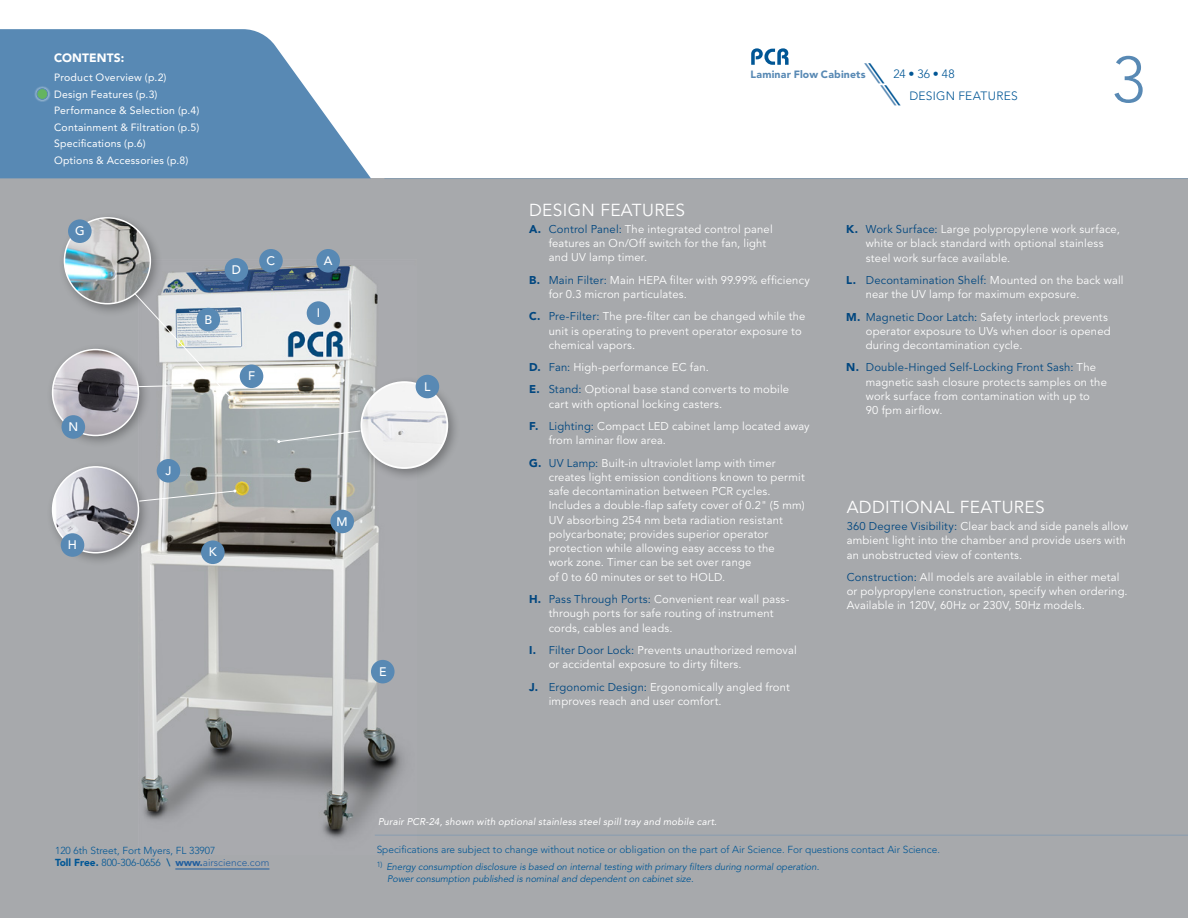
<style>
.page{position:relative;width:1188px;height:918px;background:#fff}
.page>*{position:absolute;margin:0;border:0;box-sizing:border-box;transform-origin:0 0}
.t1{font:300 64.5px "Avenir LT Std";color:#5889b4}
.t2{font:17.25px "Avenir LT Std";letter-spacing:.02em;color:#fff}
.t3{font:500 12.3px "Avenir LT Std";color:#fff}
.t4{font:300 12px "Avenir LT Std";letter-spacing:.02em;color:#005695}
.t5{font:900 12px "Avenir LT Std";letter-spacing:.01em;color:#fff}
.t6{font:11.25px/14.2px "Avenir LT Std";letter-spacing:.015em;color:#fff}
.t7{font:10.5px/16.5px "Avenir LT Std";letter-spacing:.02em;color:#fff}
.t8{font:900 10.5px "Avenir LT Std";letter-spacing:.02em;color:#5889b4}
.t9{font:300 10.2px/12px "Avenir LT Std";color:#005695}
.t10{font:italic 9.75px "Avenir LT Std";letter-spacing:.02em;color:#fff}
.t11{font:italic 9.3px/12px "Avenir LT Std";color:#005695}
.s1{font-family:"ITC Avant Garde Std";font-weight:400;font-style:italic;font-size:24px;color:#5889b4}
.s2{font-family:"ITC Avant Garde Std";font-weight:400;font-style:italic;font-size:24px}
.s3{font-weight:900;color:#00467f}
.s4{color:#00467f}
.s5{font-weight:900}
.s6{font-weight:800}
.s7{font-weight:900;color:#215e9e}
.s8{color:#215e9e}
</style>
<div class="page">
<div style="left:0;top:179px;width:1188px;height:739px;background:#a7a9ac"></div>
<img style="left:141px;top:262px;width:262px;height:577px">
<hr style="left:384px;top:178px;width:804px;height:1px;background:#5889b4">
<svg style="left:0;top:29px;width:371px;height:149px;background:#709abf"></svg>
<hr style="left:175px;top:869px;width:94px;height:1px;background:#215e9e">
<hr style="left:375px;top:835px;width:813px;height:1px;background:#5889b4">
<svg style="left:34px;top:86px;width:16px;height:16px"></svg>
<div style="left:37px;top:89px;width:11px;height:10px;background:#65b460;border-radius:50%"></div>
<div style="left:37px;top:88px;width:11px;height:12px;border:1px solid #5889b4;border-radius:50%"></div>
<svg style="left:751px;top:48px;width:38px;height:17px"></svg>
<div style="left:58px;top:212px;width:105px;height:105px;background:#000;opacity:.3"></div>
<img style="left:64px;top:218px;width:86px;height:86px;border-radius:43px">
<div style="left:64px;top:217px;width:87px;height:87px;border:2px solid #fff;border-radius:50%"></div>
<div style="left:225px;top:258px;width:23px;height:24px;background:#5889b4;border-radius:50%"></div>
<div style="left:68px;top:219px;width:24px;height:24px;background:#5889b4;border-radius:50%"></div>
<div style="left:316px;top:249px;width:24px;height:24px;background:#5889b4;border-radius:50%"></div>
<div style="left:330px;top:510px;width:24px;height:23px;background:#5889b4;border-radius:50%"></div>
<div style="left:307px;top:301px;width:23px;height:24px;background:#5889b4;border-radius:50%"></div>
<div style="left:259px;top:249px;width:24px;height:24px;background:#5889b4;border-radius:50%"></div>
<div style="left:240px;top:364px;width:23px;height:24px;background:#5889b4;border-radius:50%"></div>
<div style="left:47px;top:461px;width:105px;height:105px;background:#000;opacity:.3"></div>
<img style="left:53px;top:467px;width:85px;height:86px;border-radius:43px">
<div style="left:52px;top:466px;width:87px;height:88px;border:2px solid #fff;border-radius:50%"></div>
<svg style="left:138px;top:490px;width:98px;height:12px"></svg>
<div style="left:47px;top:344px;width:105px;height:105px;background:#000;opacity:.3"></div>
<img style="left:53px;top:350px;width:85px;height:85px;border-radius:43px">
<div style="left:52px;top:349px;width:87px;height:87px;border:2px solid #fff;border-radius:50%"></div>
<svg style="left:134px;top:293px;width:98px;height:106px"></svg>
<div style="left:355px;top:376px;width:106px;height:106px;background:#000;opacity:.3"></div>
<img style="left:361px;top:382px;width:86px;height:86px;border-radius:43px">
<div style="left:361px;top:381px;width:87px;height:88px;border:2px solid #fff;border-radius:50%"></div>
<svg style="left:277px;top:430px;width:84px;height:13px"></svg>
<div style="left:157px;top:459px;width:23px;height:24px;background:#5889b4;border-radius:50%"></div>
<div style="left:371px;top:660px;width:24px;height:23px;background:#5889b4;border-radius:50%"></div>
<div style="left:416px;top:375px;width:23px;height:23px;background:#5889b4;border-radius:50%"></div>
<div style="left:201px;top:540px;width:24px;height:24px;background:#5889b4;border-radius:50%"></div>
<div style="left:61px;top:533px;width:23px;height:24px;background:#5889b4;border-radius:50%"></div>
<div style="left:62px;top:415px;width:23px;height:24px;background:#5889b4;border-radius:50%"></div>
<p class="t5" style="left:54px;top:51px;width:72px">CONTENTS:</p>
<p class="t7" style="left:54px;top:69px;width:147px">Product Overview (p.2)<br>Design Features (p.3)<br>Performance &amp; Selection (p.4)<br>Containment &amp; Filtration (p.5)<br>Specifications (p.6)<br>Options &amp; Accessories (p.8)</p>
<p class="t3" style="left:75px;top:224px;width:11px">G</p>
<p class="t3" style="left:68px;top:420px;width:11px">N</p>
<p class="t3" style="left:166px;top:464px;width:7px">J</p>
<p class="t3" style="left:204px;top:312px;width:9px">B</p>
<p class="t3" style="left:232px;top:263px;width:11px">D</p>
<p class="t3" style="left:267px;top:254px;width:10px">C</p>
<p class="t3" style="left:248px;top:369px;width:9px">F</p>
<p class="t3" style="left:68px;top:538px;width:11px">H</p>
<p class="t3" style="left:209px;top:545px;width:9px">K</p>
<p class="t3" style="left:324px;top:254px;width:10px">A</p>
<p class="t3" style="left:317px;top:306px;width:5px">I</p>
<p class="t3" style="left:337px;top:514px;width:13px">M</p>
<p class="t3" style="left:424px;top:379px;width:8px">L</p>
<p class="t3" style="left:379px;top:664px;width:9px">E</p>
<p class="t8" style="left:751px;top:68px;width:117px">Laminar Flow Cabinets</p>
<p class="t4" style="left:869px;top:67px;width:88px"><span class="s1">\</span><span class="s2">\</span>24 • 36 • 48</p>
<p class="t4" style="left:885px;top:89px;width:135px"><span class="s1">\</span><span class="s2">\</span>DESIGN FEATURES</p>
<h1 class="t1" style="left:1112px;top:42px;width:35px">3</h1>
<h2 class="t2" style="left:529px;top:200px;width:157px">DESIGN FEATURES</h2>
<p class="t6" style="left:549px;top:222px;width:226px;text-indent:-19px"><span class="s3">A.</span> <span class="s4">Control Panel:</span> The integrated control panel features an On/Off switch for the fan, light and UV lamp timer.</p>
<p class="t6" style="left:549px;top:273px;width:263px;text-indent:-20px"><span class="s3">B.</span> <span class="s4">Main Filter:</span> Main HEPA filter with 99.99% efficiency for 0.3 micron particulates.</p>
<p class="t6" style="left:549px;top:310px;width:258px;text-indent:-19px"><span class="s3">C.</span> <span class="s4">Pre-Filter:</span> The pre-filter can be changed while the unit is operating to prevent operator exposure to chemical vapors.</p>
<p class="t6" style="left:529px;top:356px;width:261px;line-height:22.4px"><span class="s3">D.</span> <span class="s4">Fan:</span> High-performance EC fan.<br><span class="s3">E.</span> <span class="s4">Stand:</span> Optional base stand converts to mobile</p>
<p class="t6" style="left:529px;top:393px;width:282px;line-height:22.4px;text-indent:19px">cart with optional locking casters.<br><span class="s3">F.</span> <span class="s4">Lighting:</span> Compact LED cabinet lamp located away</p>
<p class="t6" style="left:529px;top:430px;width:248px;line-height:22.4px;text-indent:19px">from laminar flow area.<br><span class="s3">G.</span> <span class="s4">UV Lamp:</span> Built-in ultraviolet lamp with timer</p>
<p class="t6" style="left:549px;top:470px;width:258px">creates light emission conditions known to permit safe decontamination between PCR cycles.<br>Includes a double-flap safety cover of 0.2" (5 mm)<br>UV absorbing 254 nm beta radiation resistant polycarbonate; provides superior operator protection while allowing easy access to the<br>work zone. Timer can be set over range<br>of 0 to 60 minutes or set to HOLD.</p>
<p class="t6" style="left:549px;top:592px;width:242px;text-indent:-19px"><span class="s3">H.</span> <span class="s4">Pass Through Ports:</span> Convenient rear wall pass&shy;through ports for safe routing of instrument cords, cables and leads.</p>
<p class="t6" style="left:549px;top:643px;width:250px;text-indent:-19px"><span class="s3">I.</span> <span class="s4">Filter Door Lock:</span> Prevents unauthorized removal or accidental exposure to dirty filters.</p>
<p class="t6" style="left:549px;top:680px;width:243px;text-indent:-19px"><span class="s3">J.</span> <span class="s4">Ergonomic Design:</span> Ergonomically angled front improves reach and user comfort.</p>
<p class="t6" style="left:866px;top:222px;width:256px;text-indent:-19px"><span class="s3">K.</span> <span class="s4">Work Surface:</span> Large polypropylene work surface, white or black standard with optional stainless steel work surface available.</p>
<p class="t6" style="left:866px;top:273px;width:259px;text-indent:-19px"><span class="s3">L.</span> <span class="s4">Decontamination Shelf:</span> Mounted on the back wall near the UV lamp for maximum exposure.</p>
<p class="t6" style="left:866px;top:310px;width:247px;text-indent:-20px"><span class="s3">M.</span> <span class="s4">Magnetic Door Latch:</span> Safety interlock prevents operator exposure to UVs when door is opened during decontamination cycle.</p>
<p class="t6" style="left:866px;top:361px;width:243px;text-indent:-19px"><span class="s3">N.</span> <span class="s4">Double-Hinged Self-Locking Front Sash:</span> The magnetic sash closure protects samples on the work surface from contamination with up to<br>90 fpm airflow.</p>
<h2 class="t2" style="left:847px;top:497px;width:199px">ADDITIONAL FEATURES</h2>
<p class="t6" style="left:847px;top:519px;width:283px"><span class="s4">360 Degree Visibility:</span> Clear back and side panels allow ambient light into the chamber and provide users with an unobstructed view of contents.</p>
<p class="t6" style="left:847px;top:570px;width:283px"><span class="s4">Construction:</span> All models are available in either metal or polypropylene construction, specify when ordering.<br>Available in 120V, 60Hz or 230V, 50Hz models.</p>
<p class="t9" style="left:55px;top:845px;width:216px">120 6th Street, Fort Myers, FL 33907<br><span class="s5">Toll Free.</span> 800-306-0656 <span class="s6">\</span> <span class="s7">www.</span><span class="s8">airscience.com</span></p>
<p class="t10" style="left:378px;top:816px;width:340px">Purair PCR-24, shown with optional stainless steel spill tray and mobile cart.</p>
<p class="t9" style="left:377px;top:844px;width:565px">Specifications are subject to change without notice or obligation on the part of Air Science. For questions contact Air Science.</p>
<p class="t11" style="left:387px;top:861px;width:434px;text-indent:-10px"><sup>1)</sup> Energy consumption disclosure is based on internal testing with primary filters during normal operation.<br>Power consumption published is nominal and dependent on cabinet size.</p>
</div>
